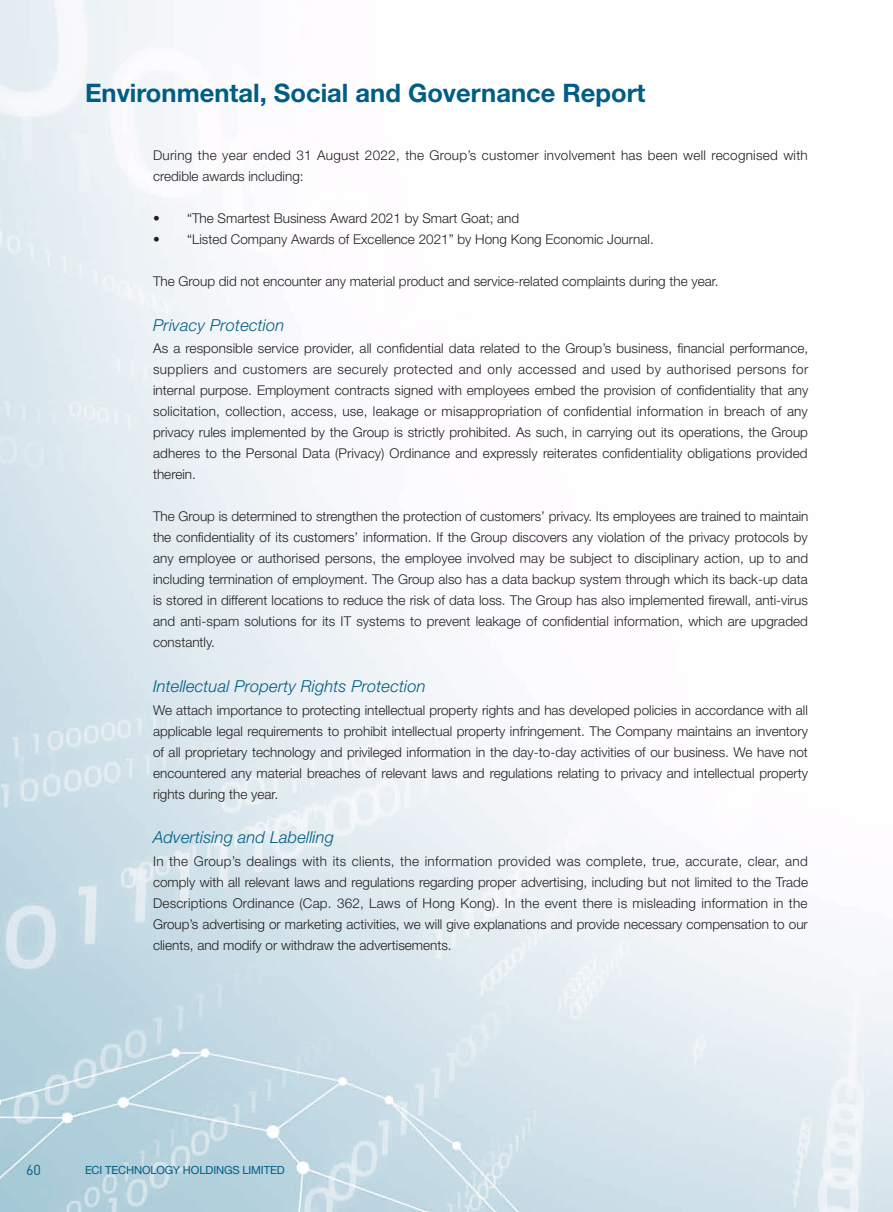
<style>
.page{position:relative;width:893px;height:1212px;background:#fff}
.page>*{position:absolute;margin:0;border:0;box-sizing:border-box;transform-origin:0 0}
.t1{font:700 25.5px "Helvetica Neue LT Std";color:#005d83}
.t2{font:italic 300 16.5px "Helvetica Neue LT Std";letter-spacing:.01em;color:#005d83}
.t3{font:14.25px "DINOT";color:#005d83}
.t4{font:300 13.5px/21px "Helvetica Neue LT Std";color:#231f20;text-align:justify}
.t5{font:300 13.5px/21px "Helvetica Neue LT Std";letter-spacing:.02em;color:#231f20}
.t6{font:11.25px "Helvetica Neue LT Std";letter-spacing:-.01em;color:#005d83}
</style>
<div class="page">
<img style="left:0;top:0;width:893px;height:1212px">
<h1 class="t1" style="left:85px;top:77px;width:562px">Environmental, Social and Governance Report</h1>
<p class="t5" style="left:153px;top:144px;width:656px">During the year ended 31 August 2022, the Group’s customer involvement has been well recognised with credible awards including:</p>
<p class="t4" style="left:153px;top:207px;width:368px">• “The Smartest Business Award 2021 by Smart Goat; and</p>
<p class="t4" style="left:153px;top:228px;width:502px">• “Listed Company Awards of Excellence 2021” by Hong Kong Economic Journal.</p>
<p class="t4" style="left:153px;top:270px;width:567px">The Group did not encounter any material product and service-related complaints during the year.</p>
<p class="t2" style="left:153px;top:315px;width:133px">Privacy Protection</p>
<p class="t4" style="left:153px;top:338px;width:657px">As a responsible service provider, all confidential data related to the Group’s business, financial performance, suppliers and customers are securely protected and only accessed and used by authorised persons for internal purpose. Employment contracts signed with employees embed the provision of confidentiality that any solicitation, collection, access, use, leakage or misappropriation of confidential information in breach of any privacy rules implemented by the Group is strictly prohibited. As such, in carrying out its operations, the Group adheres to the Personal Data (Privacy) Ordinance and expressly reiterates confidentiality obligations provided therein.</p>
<p class="t4" style="left:153px;top:506px;width:657px">The Group is determined to strengthen the protection of customers’ privacy. Its employees are trained to maintain the confidentiality of its customers’ information. If the Group discovers any violation of the privacy protocols by any employee or authorised persons, the employee involved may be subject to disciplinary action, up to and including termination of employment. The Group also has a data backup system through which its back-up data is stored in different locations to reduce the risk of data loss. The Group has also implemented firewall, anti-virus and anti-spam solutions for its IT systems to prevent leakage of confidential information, which are upgraded constantly.</p>
<p class="t2" style="left:153px;top:676px;width:274px">Intellectual Property Rights Protection</p>
<p class="t4" style="left:153px;top:699px;width:656px">We attach importance to protecting intellectual property rights and has developed policies in accordance with all applicable legal requirements to prohibit intellectual property infringement. The Company maintains an inventory of all proprietary technology and privileged information in the day-to-day activities of our business. We have not encountered any material breaches of relevant laws and regulations relating to privacy and intellectual property rights during the year.</p>
<p class="t2" style="left:153px;top:827px;width:182px">Advertising and Labelling</p>
<p class="t4" style="left:153px;top:850px;width:656px">In the Group’s dealings with its clients, the information provided was complete, true, accurate, clear, and comply with all relevant laws and regulations regarding proper advertising, including but not limited to the Trade Descriptions Ordinance (Cap. 362, Laws of Hong Kong). In the event there is misleading information in the Group’s advertising or marketing activities, we will give explanations and provide necessary compensation to our clients, and modify or withdraw the advertisements.</p>
<p class="t3" style="left:26px;top:1159px;width:16px">60</p>
<p class="t6" style="left:85px;top:1163px;width:201px">ECI TECHNOLOGY HOLDINGS LIMITED</p>
</div>
